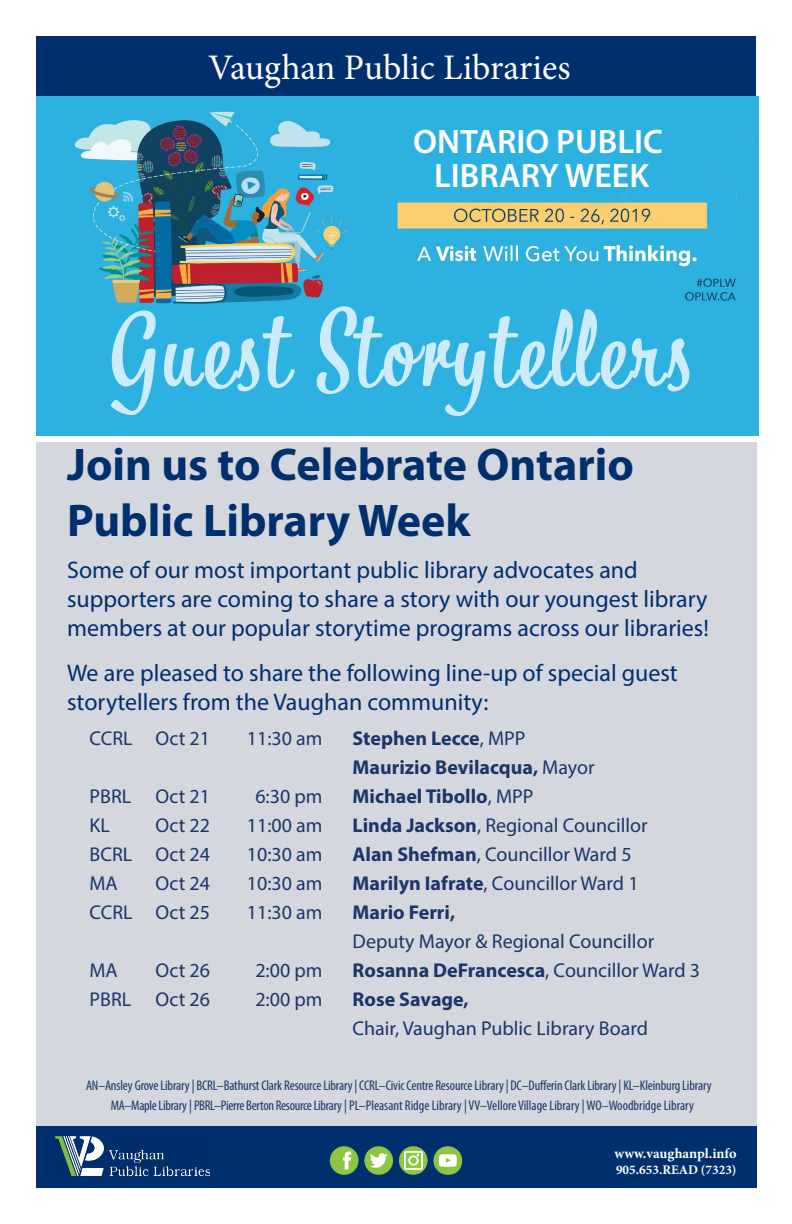
<style>
.page{position:relative;width:792px;height:1224px;background:#fff}
.page>*{position:absolute;margin:0;border:0;box-sizing:border-box;transform-origin:0 0}
.t1{font:103.4px "Bistro Script";letter-spacing:.04em;color:#ccecfc}
.t2{font:700 46px/55.2px "Myriad Pro";color:#002f6e}
.t3{font:36px "Minion Pro";color:#fff}
.t4{font:600 34px/34px "Myriad Pro";color:#fff;text-align:center}
.t5{font:24px/28.8px "Myriad Pro";color:#002f6e}
.t6{font:20px "Myriad Pro";color:#1b3668}
.t7{font:700 20px/29px "Myriad Pro";color:#1b3668}
.t8{font:700 14.2px "Minion Pro";color:#fff}
.t9{font:condensed 14px/20px "Myriad Pro";letter-spacing:-.01em;color:#1b3668;text-align:center}
.t10{font:700 13.2px "Minion Pro";color:#fff}
.s1{font-weight:400}
.s2{font-weight:700}
</style>
<div class="page">
<div style="left:36px;top:443px;width:721px;height:684px;background:#d4d7de"></div>
<div style="left:36px;top:1127px;width:721px;height:61px;background:#002f6e"></div>
<div style="left:36px;top:36px;width:720px;height:60px;background:#002f6e"></div>
<img style="left:56px;top:1136px;width:153px;height:39px">
<div style="left:364px;top:1146px;width:29px;height:29px;background:#8dc63f;border-radius:50%"></div>
<svg style="left:370px;top:1153px;width:18px;height:15px"></svg>
<div style="left:330px;top:1146px;width:29px;height:29px;background:#8dc63f;border-radius:50%"></div>
<svg style="left:343px;top:1152px;width:8px;height:17px"></svg>
<div style="left:433px;top:1146px;width:29px;height:29px;background:#8dc63f;border-radius:50%"></div>
<svg style="left:439px;top:1154px;width:18px;height:13px"></svg>
<div style="left:399px;top:1146px;width:29px;height:29px;background:#8dc63f;border-radius:50%"></div>
<div style="left:404px;top:1151px;width:19px;height:19px;border:2px solid #fff"></div>
<div style="left:408px;top:1155px;width:11px;height:11px;border:2px solid #fff;border-radius:50%"></div>
<img style="left:36px;top:96px;width:723px;height:340px">
<h3 class="t3" style="left:208px;top:43px;width:364px">Vaughan Public Libraries</h3>
<h3 class="t4" style="left:413px;top:124px;width:252px">ONTARIO PUBLIC<br>LIBRARY WEEK</h3>
<h1 class="t1" style="left:108px;top:286px;width:585px">Guest Storytellers</h1>
<h2 class="t2" style="left:67px;top:436px;width:568px">Join us to Celebrate Ontario<br>Public Library Week</h2>
<p class="t5" style="left:67px;top:555px;width:643px">Some of our most important public library advocates and supporters are coming to share a story with our youngest library members at our popular storytime programs across our libraries!</p>
<p class="t5" style="left:67px;top:659px;width:612px">We are pleased to share the following line-up of special guest storytellers from the Vaughan community:</p>
<p class="t6" style="left:90px;top:726px;width:122px">CCRL Oct 21</p>
<p class="t6" style="left:247px;top:726px;width:77px">11:30 am</p>
<p class="t7" style="left:353px;top:723px;width:244px">Stephen Lecce<span class="s1">, MPP<br></span>Maurizio Bevilacqua, <span class="s1">Mayor</span></p>
<p class="t6" style="left:90px;top:784px;width:122px">PBRL Oct 21</p>
<p class="t6" style="left:255px;top:784px;width:69px">6:30 pm</p>
<p class="t7" style="left:353px;top:781px;width:182px">Michael Tibollo<span class="s1">, MPP</span></p>
<p class="t6" style="left:90px;top:813px;width:22px">KL</p>
<p class="t6" style="left:156px;top:813px;width:56px">Oct 22</p>
<p class="t6" style="left:247px;top:813px;width:77px">11:00 am</p>
<p class="t6" style="left:353px;top:813px;width:297px"><span class="s2">Linda Jackson</span>, Regional Councillor</p>
<p class="t6" style="left:90px;top:842px;width:122px">BCRL Oct 24</p>
<p class="t6" style="left:247px;top:842px;width:77px">10:30 am</p>
<p class="t6" style="left:353px;top:842px;width:281px"><span class="s2">Alan Shefman</span>, Councillor Ward 5</p>
<p class="t6" style="left:90px;top:871px;width:30px">MA</p>
<p class="t6" style="left:156px;top:871px;width:56px">Oct 24</p>
<p class="t6" style="left:247px;top:871px;width:77px">10:30 am</p>
<p class="t6" style="left:353px;top:871px;width:287px"><span class="s2">Marilyn Iafrate</span>, Councillor Ward 1</p>
<p class="t6" style="left:90px;top:900px;width:122px">CCRL Oct 25</p>
<p class="t6" style="left:247px;top:900px;width:77px">11:30 am</p>
<p class="t7" style="left:353px;top:897px;width:104px">Mario Ferri,</p>
<p class="t6" style="left:353px;top:929px;width:303px">Deputy Mayor &amp; Regional Councillor</p>
<p class="t6" style="left:90px;top:958px;width:30px">MA</p>
<p class="t6" style="left:156px;top:958px;width:56px">Oct 26</p>
<p class="t6" style="left:255px;top:958px;width:69px">2:00 pm</p>
<p class="t7" style="left:353px;top:955px;width:349px">Rosanna DeFrancesca<span class="s1">, Councillor Ward 3</span></p>
<p class="t6" style="left:90px;top:987px;width:122px">PBRL Oct 26</p>
<p class="t6" style="left:255px;top:987px;width:69px">2:00 pm</p>
<p class="t7" style="left:353px;top:984px;width:118px">Rose Savage,</p>
<p class="t6" style="left:353px;top:1016px;width:297px">Chair, Vaughan Public Library Board</p>
<p class="t9" style="left:86px;top:1075px;width:627px">AN–Ansley Grove Library | BCRL–Bathurst Clark Resource Library | CCRL–Civic Centre Resource Library | DC–Dufferin Clark Library | KL–Kleinburg Library<br>MA–Maple Library | PBRL–Pierre Berton Resource Library | PL–Pleasant Ridge Library | VV–Vellore Village Library | WO–Woodbridge Library</p>
<p class="t8" style="left:615px;top:1144px;width:124px">www.vaughanpl.info</p>
<p class="t10" style="left:616px;top:1161px;width:122px">905.653.READ (7323)</p>
</div>
